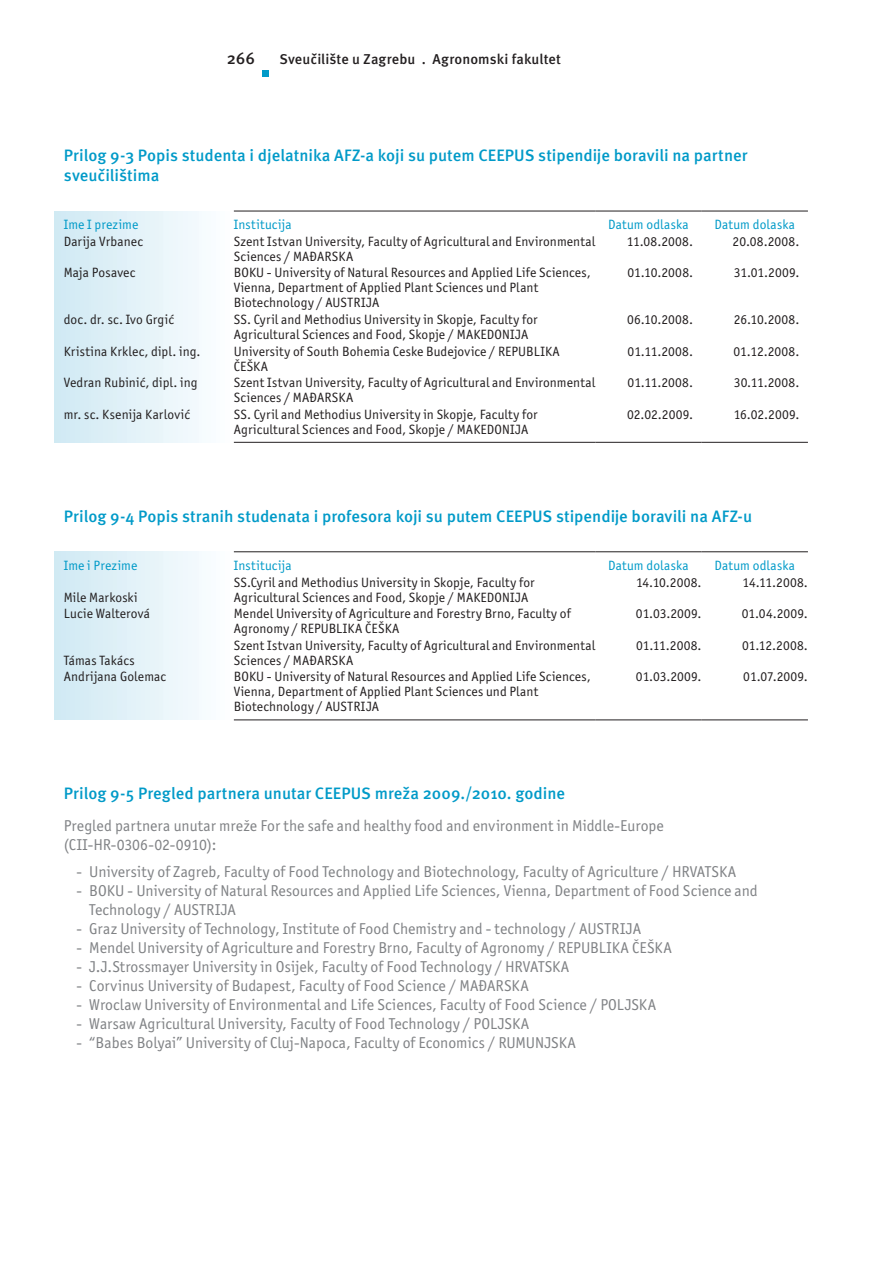
<style>
.page{position:relative;width:893px;height:1263px;background:#fff}
.page>*{position:absolute;margin:0;border:0;box-sizing:border-box;transform-origin:0 0}
.t1{font:500 16.5px/19.8px "Meta Pro";color:#009ac8}
.t2{font:500 16.5px "Meta Pro";color:#231f20}
.t3{font:15.75px/18.9px "Officina Sans Itc TOT";letter-spacing:.005em;color:#808285}
.t4{font:500 14.25px "Meta Pro";letter-spacing:.005em;color:#231f20}
.t5{font:13.5px/15px "Officina Sans Itc TOT";letter-spacing:.01em;color:#231f20}
.t6{font:13.5px "Officina Sans Itc TOT";letter-spacing:.015em;color:#009ac8}
</style>
<div class="page">
<div style="left:263px;top:70px;width:6px;height:7px;background:#009ac8"></div>
<div style="left:55px;top:552px;width:178px;height:168px;background:linear-gradient(to right,#cfe9f3,#fdfeff)"></div>
<div style="left:55px;top:211px;width:178px;height:231px;background:linear-gradient(to right,#cfe9f3,#fdfeff)"></div>
<hr style="left:595px;top:211px;width:107px;height:1px;background:#231f20">
<hr style="left:702px;top:211px;width:106px;height:1px;background:#231f20">
<hr style="left:234px;top:442px;width:361px;height:1px;background:#231f20">
<hr style="left:595px;top:442px;width:107px;height:1px;background:#231f20">
<hr style="left:702px;top:442px;width:106px;height:1px;background:#231f20">
<hr style="left:234px;top:211px;width:361px;height:1px;background:#231f20">
<hr style="left:595px;top:551px;width:107px;height:1px;background:#231f20">
<hr style="left:702px;top:551px;width:106px;height:1px;background:#231f20">
<hr style="left:234px;top:551px;width:361px;height:1px;background:#231f20">
<hr style="left:234px;top:720px;width:361px;height:1px;background:#231f20">
<hr style="left:595px;top:720px;width:107px;height:1px;background:#231f20">
<hr style="left:702px;top:720px;width:106px;height:1px;background:#231f20">
<p class="t2" style="left:227px;top:48px;width:30px">266</p>
<p class="t4" style="left:280px;top:50px;width:283px">Sveučilište u Zagrebu . Agronomski fakultet</p>
<p class="t1" style="left:64px;top:146px;width:685px">Prilog 9-3 Popis studenta i djelatnika AFZ-a koji su putem CEEPUS stipendije boravili na partner sveučilištima</p>
<p class="t6" style="left:64px;top:217px;width:76px">Ime I prezime</p>
<p class="t6" style="left:234px;top:217px;width:59px">Institucija</p>
<p class="t6" style="left:608px;top:217px;width:82px">Datum odlaska</p>
<p class="t6" style="left:715px;top:217px;width:82px">Datum dolaska</p>
<p class="t5" style="left:64px;top:234px;width:81px">Darija Vrbanec</p>
<p class="t5" style="left:234px;top:234px;width:363px">Szent Istvan University, Faculty of Agricultural and Environmental<br>Sciences / MAĐARSKA</p>
<p class="t5" style="left:627px;top:234px;width:68px">11.08.2008.</p>
<p class="t5" style="left:733px;top:234px;width:68px">20.08.2008.</p>
<p class="t5" style="left:64px;top:266px;width:73px">Maja Posavec</p>
<p class="t5" style="left:234px;top:266px;width:358px">BOKU - University of Natural Resources and Applied Life Sciences,<br>Vienna, Department of Applied Plant Sciences und Plant<br>Biotechnology / AUSTRIJA</p>
<p class="t5" style="left:627px;top:266px;width:67px">01.10.2008.</p>
<p class="t5" style="left:734px;top:266px;width:67px">31.01.2009.</p>
<p class="t5" style="left:64px;top:312px;width:112px">doc. dr. sc. Ivo Grgić</p>
<p class="t5" style="left:234px;top:312px;width:305px">SS. Cyril and Methodius University in Skopje, Faculty for<br>Agricultural Sciences and Food, Skopje / MAKEDONIJA</p>
<p class="t5" style="left:627px;top:312px;width:67px">06.10.2008.</p>
<p class="t5" style="left:734px;top:312px;width:67px">26.10.2008.</p>
<p class="t5" style="left:64px;top:344px;width:138px">Kristina Krklec, dipl. ing.</p>
<p class="t5" style="left:234px;top:344px;width:327px">University of South Bohemia Ceske Budejovice / REPUBLIKA<br>ČEŠKA</p>
<p class="t5" style="left:628px;top:344px;width:67px">01.11.2008.</p>
<p class="t5" style="left:733px;top:344px;width:67px">01.12.2008.</p>
<p class="t5" style="left:64px;top:375px;width:135px">Vedran Rubinić, dipl. ing</p>
<p class="t5" style="left:234px;top:375px;width:363px">Szent Istvan University, Faculty of Agricultural and Environmental<br>Sciences / MAĐARSKA</p>
<p class="t5" style="left:628px;top:375px;width:67px">01.11.2008.</p>
<p class="t5" style="left:734px;top:375px;width:67px">30.11.2008.</p>
<p class="t5" style="left:64px;top:407px;width:128px">mr. sc. Ksenija Karlović</p>
<p class="t5" style="left:234px;top:407px;width:305px">SS. Cyril and Methodius University in Skopje, Faculty for<br>Agricultural Sciences and Food, Skopje / MAKEDONIJA</p>
<p class="t5" style="left:627px;top:407px;width:67px">02.02.2009.</p>
<p class="t5" style="left:734px;top:407px;width:67px">16.02.2009.</p>
<p class="t1" style="left:64px;top:507px;width:690px">Prilog 9-4 Popis stranih studenata i profesora koji su putem CEEPUS stipendije boravili na AFZ-u</p>
<p class="t6" style="left:64px;top:558px;width:75px">Ime i Prezime</p>
<p class="t6" style="left:234px;top:558px;width:59px">Institucija</p>
<p class="t6" style="left:608px;top:558px;width:82px">Datum dolaska</p>
<p class="t6" style="left:714px;top:558px;width:82px">Datum odlaska</p>
<p class="t5" style="left:64px;top:590px;width:76px">Mile Markoski</p>
<p class="t5" style="left:234px;top:575px;width:302px">SS.Cyril and Methodius University in Skopje, Faculty for<br>Agricultural Sciences and Food, Skopje / MAKEDONIJA</p>
<p class="t5" style="left:636px;top:575px;width:67px">14.10.2008.</p>
<p class="t5" style="left:743px;top:575px;width:67px">14.11.2008.</p>
<p class="t5" style="left:64px;top:606px;width:88px">Lucie Walterová</p>
<p class="t5" style="left:234px;top:606px;width:338px">Mendel University of Agriculture and Forestry Brno, Faculty of<br>Agronomy / REPUBLIKA ČEŠKA</p>
<p class="t5" style="left:636px;top:606px;width:67px">01.03.2009.</p>
<p class="t5" style="left:742px;top:606px;width:68px">01.04.2009.</p>
<p class="t5" style="left:64px;top:653px;width:72px">Támas Takács</p>
<p class="t5" style="left:234px;top:638px;width:363px">Szent Istvan University, Faculty of Agricultural and Environmental<br>Sciences / MAĐARSKA</p>
<p class="t5" style="left:636px;top:638px;width:67px">01.11.2008.</p>
<p class="t5" style="left:742px;top:638px;width:67px">01.12.2008.</p>
<p class="t5" style="left:64px;top:669px;width:104px">Andrijana Golemac</p>
<p class="t5" style="left:234px;top:669px;width:358px">BOKU - University of Natural Resources and Applied Life Sciences,<br>Vienna, Department of Applied Plant Sciences und Plant<br>Biotechnology / AUSTRIJA</p>
<p class="t5" style="left:636px;top:669px;width:67px">01.03.2009.</p>
<p class="t5" style="left:743px;top:669px;width:66px">01.07.2009.</p>
<p class="t1" style="left:64px;top:784px;width:503px">Prilog 9-5 Pregled partnera unutar CEEPUS mreža 2009./2010. godine</p>
<p class="t3" style="left:64px;top:816px;width:601px">Pregled partnera unutar mreže For the safe and healthy food and environment in Middle-Europe (CII-HR-0306-02-0910):</p>
<p class="t3" style="left:77px;top:863px;width:661px">- University of Zagreb, Faculty of Food Technology and Biotechnology, Faculty of Agriculture / HRVATSKA</p>
<p class="t3" style="left:89px;top:882px;width:670px;text-indent:-13px">- BOKU - University of Natural Resources and Applied Life Sciences, Vienna, Department of Food Science and<br>Technology / AUSTRIJA</p>
<p class="t3" style="left:77px;top:919px;width:566px">- Graz University of Technology, Institute of Food Chemistry and - technology / AUSTRIJA</p>
<p class="t3" style="left:77px;top:938px;width:597px">- Mendel University of Agriculture and Forestry Brno, Faculty of Agronomy / REPUBLIKA ČEŠKA</p>
<p class="t3" style="left:77px;top:957px;width:494px">- J.J.Strossmayer University in Osijek, Faculty of Food Technology / HRVATSKA</p>
<p class="t3" style="left:77px;top:976px;width:454px">- Corvinus University of Budapest, Faculty of Food Science / MAĐARSKA</p>
<p class="t3" style="left:77px;top:995px;width:581px">- Wroclaw University of Environmental and Life Sciences, Faculty of Food Science / POLJSKA</p>
<p class="t3" style="left:77px;top:1014px;width:454px">- Warsaw Agricultural University, Faculty of Food Technology / POLJSKA</p>
<p class="t3" style="left:77px;top:1033px;width:501px">- “Babes Bolyai” University of Cluj-Napoca, Faculty of Economics / RUMUNJSKA</p>
</div>
